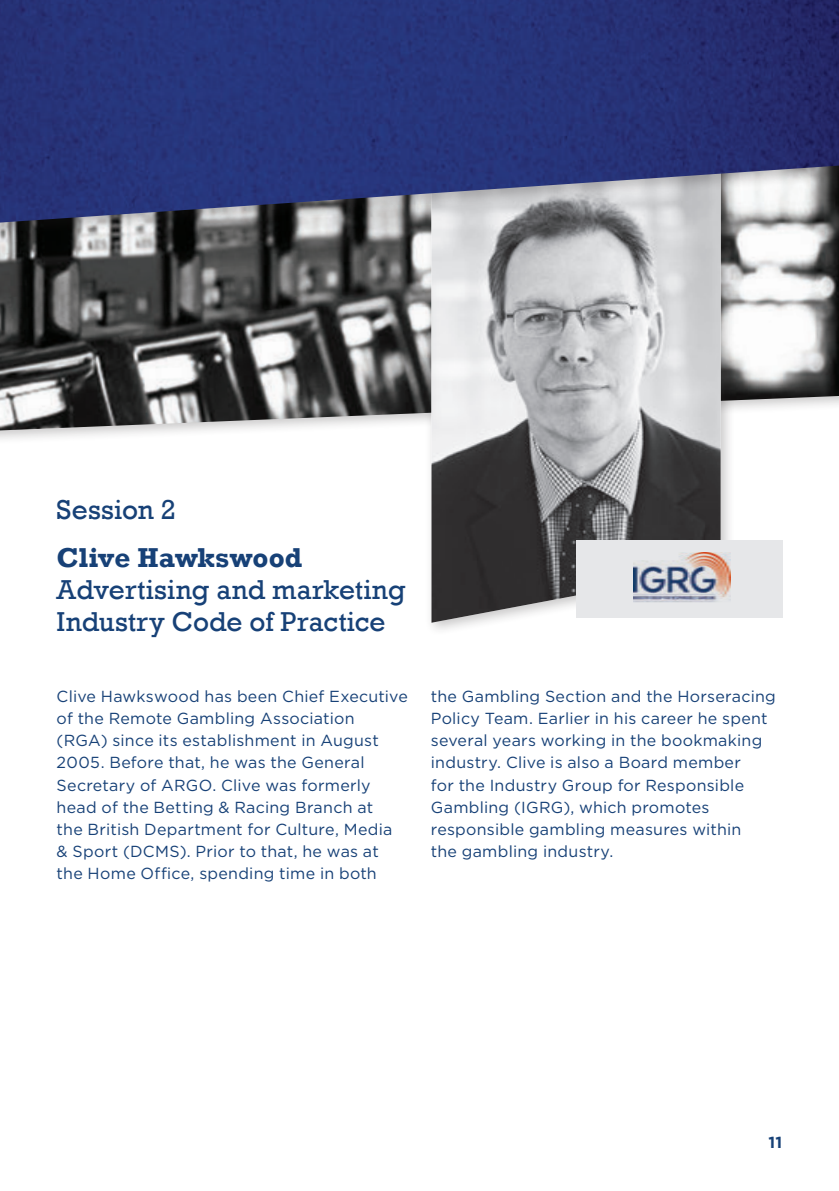
<style>
.page{position:relative;width:839px;height:1191px;background:#fff}
.page>*{position:absolute;margin:0;border:0;box-sizing:border-box;transform-origin:0 0}
.RGT_-_Speaker_Title{font:28px/32px "Rockwell";letter-spacing:.005em;color:#174177}
.RGT_-_Body_text_PURP{font:16px/22px "Gotham";letter-spacing:.015em;color:#174177}
.t1{font:700 16px "Gotham";color:#174177}
.s1{font-weight:700}
</style>
<div class="page">
<img style="left:0;top:297px;width:839px;height:134px">
<div style="left:425px;top:148px;width:311px;height:489px;background:#231f20;opacity:.25"></div>
<img style="left:431px;top:297px;width:290px;height:325px">
<div style="left:0;top:0;width:839px;height:297px;background:#231f20;opacity:.25"></div>
<img style="left:0;top:0;width:839px;height:224px">
<div style="left:576px;top:540px;width:206px;height:78px;background:#e6e7e9"></div>
<img style="left:633px;top:553px;width:97px;height:66px">
<p class="RGT_-_Speaker_Title" style="left:57px;top:494px;width:121px">Session 2</p>
<p class="RGT_-_Speaker_Title" style="left:57px;top:541px;width:350px"><span class="s1">Clive Hawkswood<br></span>Advertising and marketing<br>Industry Code of Practice</p>
<p class="RGT_-_Body_text_PURP" style="left:57px;top:685px;width:353px">Clive Hawkswood has been Chief Executive of the Remote Gambling Association (RGA) since its establishment in August 2005. Before that, he was the General Secretary of ARGO. Clive was formerly head of the Betting &amp; Racing Branch at<br>the British Department for Culture, Media<br>&amp; Sport (DCMS). Prior to that, he was at the Home Office, spending time in both</p>
<p class="RGT_-_Body_text_PURP" style="left:431px;top:685px;width:347px">the Gambling Section and the Horseracing Policy Team. Earlier in his career he spent several years working in the bookmaking industry. Clive is also a Board member<br>for the Industry Group for Responsible Gambling (IGRG), which promotes responsible gambling measures within<br>the gambling industry.</p>
<p class="t1" style="left:769px;top:1132px;width:15px">11</p>
</div>
